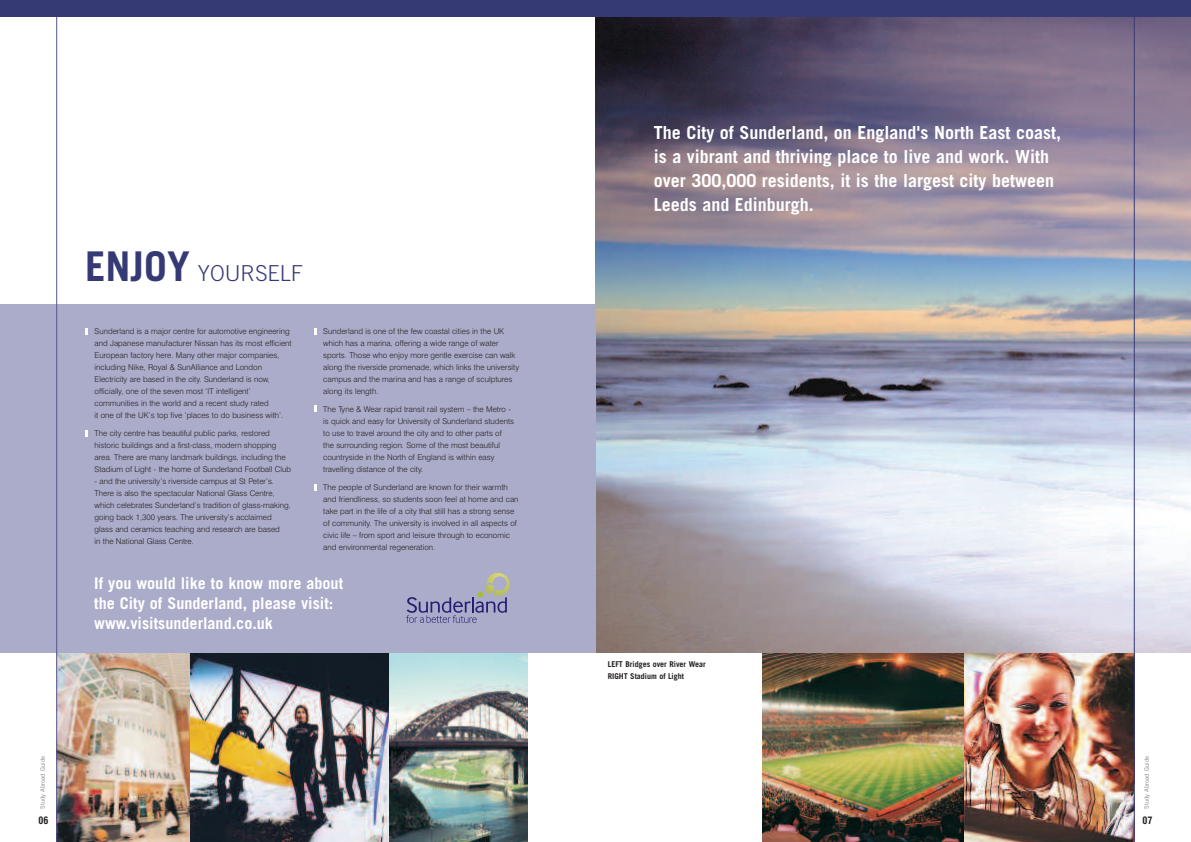
<style>
.page{position:relative;width:1191px;height:842px;background:#fff}
.page>*{position:absolute;margin:0;border:0;box-sizing:border-box;transform-origin:0 0}
.t1{font:300 22px "Trade Gothic";color:#363a74}
.t2{font:700 18px/24px "Trade Gothic";color:#fff}
.t3{font:700 16.1px/19.6px "Trade Gothic";color:#fff}
.t4{font:700 condensed 10px "Swiss 721 BT";color:#231f20}
.t5{font:300 8px/12px "Swiss 721 BT";color:#231f20}
.t6{font:700 8px/12px "Trade Gothic";color:#231f20}
.t7{font:6px "Trade Gothic";color:#808285}
.s1{font-weight:700;font-size:41px}
</style>
<div class="page">
<img style="left:763px;top:653px;width:201px;height:189px">
<img style="left:964px;top:653px;width:169px;height:189px">
<img style="left:595px;top:17px;width:596px;height:636px">
<img style="left:57px;top:653px;width:133px;height:189px">
<img style="left:190px;top:653px;width:199px;height:189px">
<img style="left:389px;top:653px;width:138px;height:189px">
<div style="left:0;top:304px;width:595px;height:349px;background:#abacc9"></div>
<hr style="left:56px;top:0;width:1px;height:842px;background:#525589">
<svg style="left:86px;top:328px;width:2px;height:6px"></svg>
<svg style="left:86px;top:430px;width:2px;height:6px"></svg>
<svg style="left:314px;top:484px;width:2px;height:6px"></svg>
<svg style="left:314px;top:405px;width:2px;height:6px"></svg>
<svg style="left:314px;top:328px;width:2px;height:6px"></svg>
<svg style="left:406px;top:572px;width:104px;height:51px"></svg>
<hr style="left:1133px;top:0;width:1px;height:842px;background:#363a74">
<div style="left:0;top:0;width:1191px;height:17px;background:#363a74"></div>
<h1 class="t1" style="left:85px;top:265px;width:219px"><span class="s1">ENJOY</span> YOURSELF</h1>
<p class="t5" style="left:95px;top:326px;width:199px">Sunderland is a major centre for automotive engineering and Japanese manufacturer Nissan has its most efficient European factory here. Many other major companies, including Nike, Royal &amp; SunAlliance and London Electricity are based in the city. Sunderland is now, officially, one of the seven most ‘IT intelligent’ communities in the world and a recent study rated<br>it one of the UK’s top five ‘places to do business with’.</p>
<p class="t5" style="left:95px;top:428px;width:198px">The city centre has beautiful public parks, restored historic buildings and a first-class, modern shopping area. There are many landmark buildings, including the Stadium of Light - the home of Sunderland Football Club</p>
<p class="t5" style="left:95px;top:476px;width:198px">- and the university’s riverside campus at St Peter’s.<br>There is also the spectacular National Glass Centre, which celebrates Sunderland’s tradition of glass-making, going back 1,300 years. The university’s acclaimed glass and ceramics teaching and research are based<br>in the National Glass Centre.</p>
<p class="t5" style="left:323px;top:326px;width:197px">Sunderland is one of the few coastal cities in the UK which has a marina, offering a wide range of water sports. Those who enjoy more gentle exercise can walk along the riverside promenade, which links the university campus and the marina and has a range of sculptures along its length.</p>
<p class="t5" style="left:323px;top:404px;width:192px">The Tyne &amp; Wear rapid transit rail system – the Metro - is quick and easy for University of Sunderland students to use to travel around the city and to other parts of the surrounding region. Some of the most beautiful countryside in the North of England is within easy travelling distance of the city.</p>
<p class="t5" style="left:323px;top:482px;width:197px">The people of Sunderland are known for their warmth and friendliness, so students soon feel at home and can take part in the life of a city that still has a strong sense of community. The university is involved in all aspects of civic life – from sport and leisure through to economic and environmental regeneration.</p>
<h3 class="t3" style="left:94px;top:575px;width:250px">If you would like to know more about the City of Sunderland, please visit: www.visitsunderland.co.uk</h3>
<p class="t7" style="left:40px;top:809px;width:54px;rotate:-90deg">Study Abroad Guide</p>
<p class="t4" style="left:38px;top:816px;width:11px">06</p>
<h2 class="t2" style="left:654px;top:123px;width:409px">The City of Sunderland, on England's North East coast, is a vibrant and thriving place to live and work. With over 300,000 residents, it is the largest city between Leeds and Edinburgh.</h2>
<p class="t6" style="left:608px;top:659px;width:100px">LEFT Bridges over River Wear<br>RIGHT Stadium of Light</p>
<p class="t7" style="left:1144px;top:809px;width:54px;rotate:-90deg">Study Abroad Guide</p>
<p class="t4" style="left:1142px;top:816px;width:11px">07</p>
</div>
